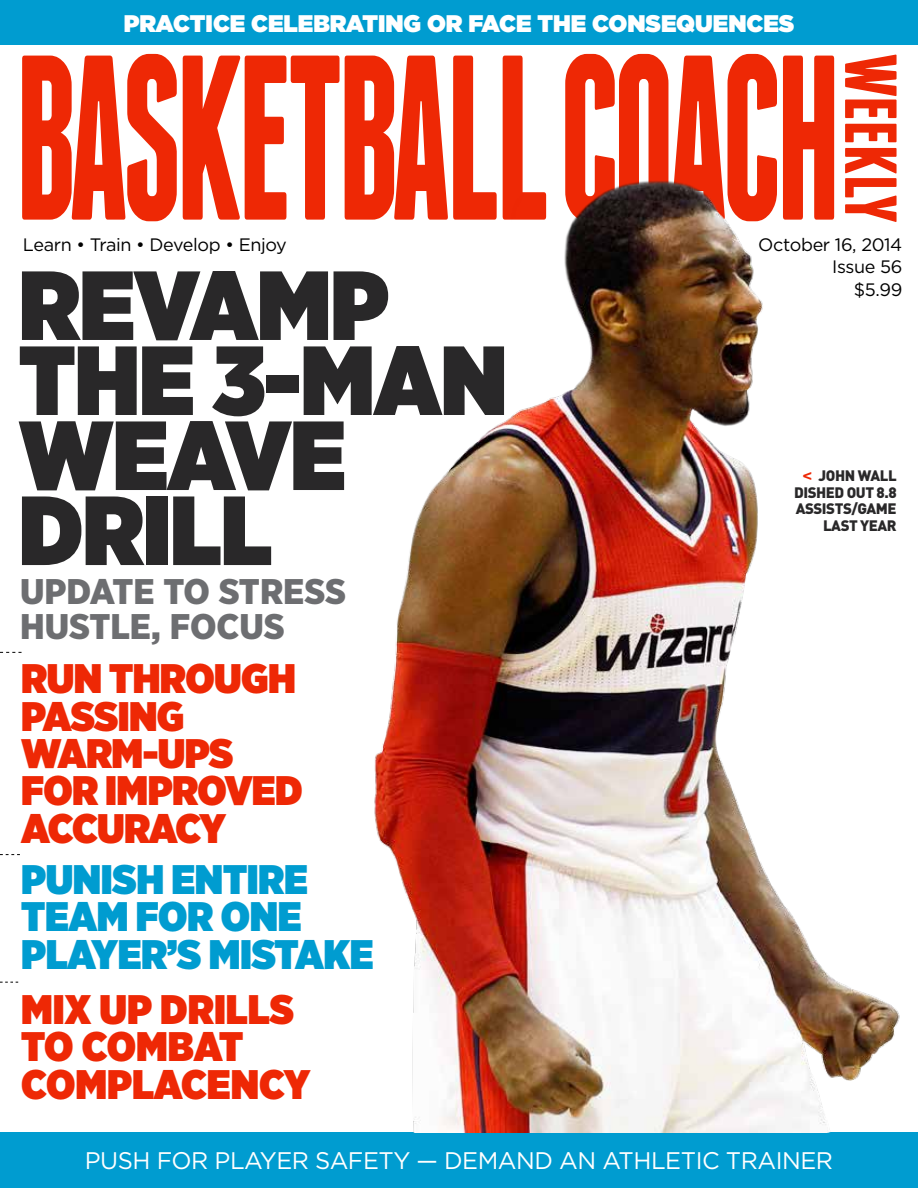
<style>
.page{position:relative;width:918px;height:1188px;background:#fff}
.page>*{position:absolute;margin:0;border:0;box-sizing:border-box;transform-origin:0 0}
.t1{font:700 234.3px "Franchise";letter-spacing:-.04em;color:#ee2805;scale:.73 1}
.t2{font:900 97.95px/75px "Gotham Narrow";letter-spacing:-.01em;color:#292829}
.t3{font:700 73.5px "Franchise";letter-spacing:-.01em;color:#ee2805}
.t4{font:900 41.25px/37.5px "Gotham Narrow";letter-spacing:-.015em;color:#ee2805}
.t5{font:900 41.25px/37.5px "Gotham Narrow";letter-spacing:-.01em;color:#009cd0}
.t6{font:900 35.7px/34.5px "Gotham Narrow";color:#6d6e71;scale:1.04 1}
.t7{font:24px "Gotham";letter-spacing:-.02em;color:#fff}
.t8{font:900 24px "Gotham";color:#fff}
.t9{font:18px/22.5px "Gotham";letter-spacing:-.02em;color:#000;text-align:right}
.t10{font:900 15px/16.5px "DIN";letter-spacing:-.03em;color:#292829;text-align:right}
</style>
<div class="page">
<div style="left:0;top:1px;width:918px;height:44px;background:#009cd0"></div>
<div style="left:0;top:1133px;width:918px;height:55px;background:#009cd0"></div>
<svg style="left:0;top:854px;width:20px;height:1px"></svg>
<svg style="left:0;top:982px;width:18px;height:1px"></svg>
<svg style="left:0;top:652px;width:22px;height:1px"></svg>
<img style="left:317px;top:180px;width:601px;height:953px">
<svg style="left:803px;top:472px;width:8px;height:8px"></svg>
<p class="t8" style="left:124px;top:10px;width:672px">PRACTICE CELEBRATING OR FACE THE CONSEQUENCES</p>
<p class="t1" style="left:14px;top:28px;width:1135px">BASKETBALL COACH</p>
<p class="t3" style="left:905px;top:54px;width:170px;rotate:90deg">WEEKLY</p>
<p class="t9" style="left:23px;top:233px;width:265px">Learn • Train • Develop • Enjoy</p>
<p class="t2" style="left:19px;top:267px;width:490px">REVAMP<br>THE 3-MAN<br>WEAVE<br>DRILL</p>
<p class="t9" style="left:758px;top:233px;width:146px">October 16, 2014<br>Issue 56<br>$5.99</p>
<p class="t10" style="left:794px;top:467px;width:104px">JOHN WALL<br>DISHED OUT 8.8<br>ASSISTS/GAME<br>LAST YEAR</p>
<p class="t6" style="left:20px;top:574px;width:315px">UPDATE TO STRESS<br>HUSTLE, FOCUS</p>
<p class="t4" style="left:21px;top:659px;width:281px">RUN THROUGH<br>PASSING<br>WARM-UPS<br>FOR IMPROVED<br>ACC</p>
<p class="t4" style="left:97px;top:809px;width:131px">URACY</p>
<p class="t5" style="left:21px;top:860px;width:354px">PUNISH ENTIRE<br>TEAM FOR ONE<br>PLAYER’S MISTAKE</p>
<p class="t4" style="left:21px;top:990px;width:291px">MIX UP DRILLS<br>TO COMBAT<br>COMPLACENCY</p>
<p class="t7" style="left:85px;top:1147px;width:279px">Push Fo r Player Safet</p>
<p class="t7" style="left:393px;top:1147px;width:271px">y — Demand An Athleti</p>
<p class="t7" style="left:702px;top:1147px;width:132px">c Trai ner</p>
</div>
